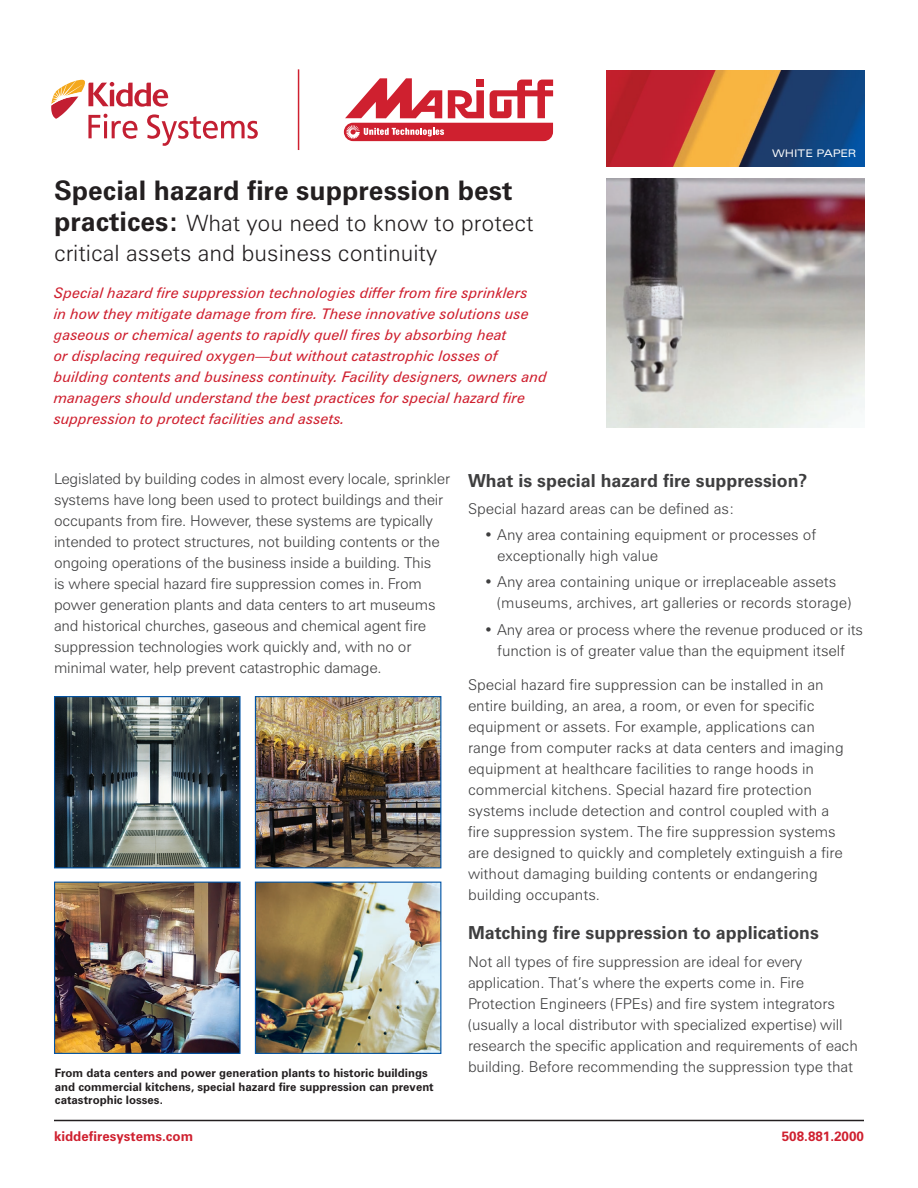
<style>
.page{position:relative;width:918px;height:1188px;background:#fff}
.page>*{position:absolute;margin:0;border:0;box-sizing:border-box;transform-origin:0 0}
.t1{font:700 27px "Zurich BT";color:#231f20}
.t2{font:300 22.5px/30px "Zurich BT";color:#231f20}
.t3{font:700 18px "Zurich BT";color:#3e3e3f}
.t4{font:300 15px/21px "Zurich BT";letter-spacing:-.005em;color:#3e3e3f}
.t5{font:italic 14.7px/21px "Zurich BT";color:#cf202f}
.t6{font:700 13.5px "Zurich BT";color:#cf202f}
.t7{font:700 11.7px/14px "Zurich BT";color:#231f20}
.t8{font:expanded 10.5px "Zurich BT";color:#fff}
.s1{font-weight:700;font-size:27px}
</style>
<div class="page">
<img style="left:606px;top:178px;width:258px;height:250px">
<hr style="left:54px;top:1120px;width:810px;height:1px;background:#231f20">
<img style="left:606px;top:71px;width:258px;height:96px">
<svg style="left:344px;top:78px;width:209px;height:63px"></svg>
<hr style="left:298px;top:69px;width:1px;height:81px;background:#cf202f">
<img style="left:56px;top:698px;width:183px;height:168px">
<div style="left:54px;top:696px;width:187px;height:172px;border:1px solid #0154a6"></div>
<img style="left:56px;top:884px;width:183px;height:168px">
<div style="left:54px;top:882px;width:187px;height:172px;border:1px solid #0154a6"></div>
<img style="left:257px;top:698px;width:182px;height:168px">
<div style="left:255px;top:696px;width:186px;height:172px;border:1px solid #0154a6"></div>
<img style="left:257px;top:884px;width:182px;height:168px">
<div style="left:255px;top:882px;width:186px;height:172px;border:1px solid #0154a6"></div>
<svg style="left:51px;top:80px;width:207px;height:66px"></svg>
<h1 class="t1" style="left:54px;top:174px;width:460px">Special hazard fire suppression best</h1>
<h2 class="t2" style="left:54px;top:208px;width:481px"><span class="s1">practices:</span> What you need to know to protect critical assets and business continuity</h2>
<p class="t5" style="left:54px;top:282px;width:495px">Special hazard fire suppression technologies differ from fire sprinklers<br>in how they mitigate damage from fire. These innovative solutions use gaseous or chemical agents to rapidly quell fires by absorbing heat<br>or displacing required oxygen—but without catastrophic losses of building contents and business continuity. Facility designers, owners and managers should understand the best practices for special hazard fire suppression to protect facilities and assets.</p>
<p class="t8" style="left:772px;top:147px;width:86px">WHITE PAPER</p>
<p class="t4" style="left:54px;top:468px;width:398px">Legislated by building codes in almost every locale, sprinkler systems have long been used to protect buildings and their occupants from fire. However, these systems are typically intended to protect structures, not building contents or the ongoing operations of the business inside a building. This<br>is where special hazard fire suppression comes in. From power generation plants and data centers to art museums and historical churches, gaseous and chemical agent fire suppression technologies work quickly and, with no or minimal water, help prevent catastrophic damage.</p>
<p class="t3" style="left:468px;top:470px;width:341px">What is special hazard fire suppression?</p>
<p class="t4" style="left:468px;top:498px;width:268px">Special hazard areas can be defined as:</p>
<p class="t4" style="left:497px;top:524px;width:321px;text-indent:-13px">• Any area containing equipment or processes of exceptionally high value</p>
<p class="t4" style="left:497px;top:571px;width:355px;text-indent:-13px">• Any area containing unique or irreplaceable assets (museums, archives, art galleries or records storage)</p>
<p class="t4" style="left:484px;top:619px;width:381px;text-align:center">• Any area or process where the revenue produced or its function is of greater value than the equipment itself</p>
<p class="t4" style="left:468px;top:674px;width:377px">Special hazard fire suppression can be installed in an entire building, an area, a room, or even for specific equipment or assets. For example, applications can range from computer racks at data centers and imaging equipment at healthcare facilities to range hoods in commercial kitchens. Special hazard fire protection systems include detection and control coupled with a fire suppression system. The fire suppression systems are designed to quickly and completely extinguish a fire without damaging building contents or endangering building occupants.</p>
<p class="t3" style="left:468px;top:922px;width:352px">Matching fire suppression to applications</p>
<p class="t4" style="left:468px;top:951px;width:391px">Not all types of fire suppression are ideal for every application. That’s where the experts come in. Fire Protection Engineers (FPEs) and fire system integrators (usually a local distributor with specialized expertise) will research the specific application and requirements of each building. Before recommending the suppression type that</p>
<p class="t7" style="left:55px;top:1065px;width:380px">From data centers and power generation plants to historic buildings and commercial kitchens, special hazard fire suppression can prevent catastrophic losses.</p>
<p class="t6" style="left:54px;top:1128px;width:140px">kiddefiresystems.com</p>
<p class="t6" style="left:782px;top:1128px;width:84px">508.881.2000</p>
</div>
